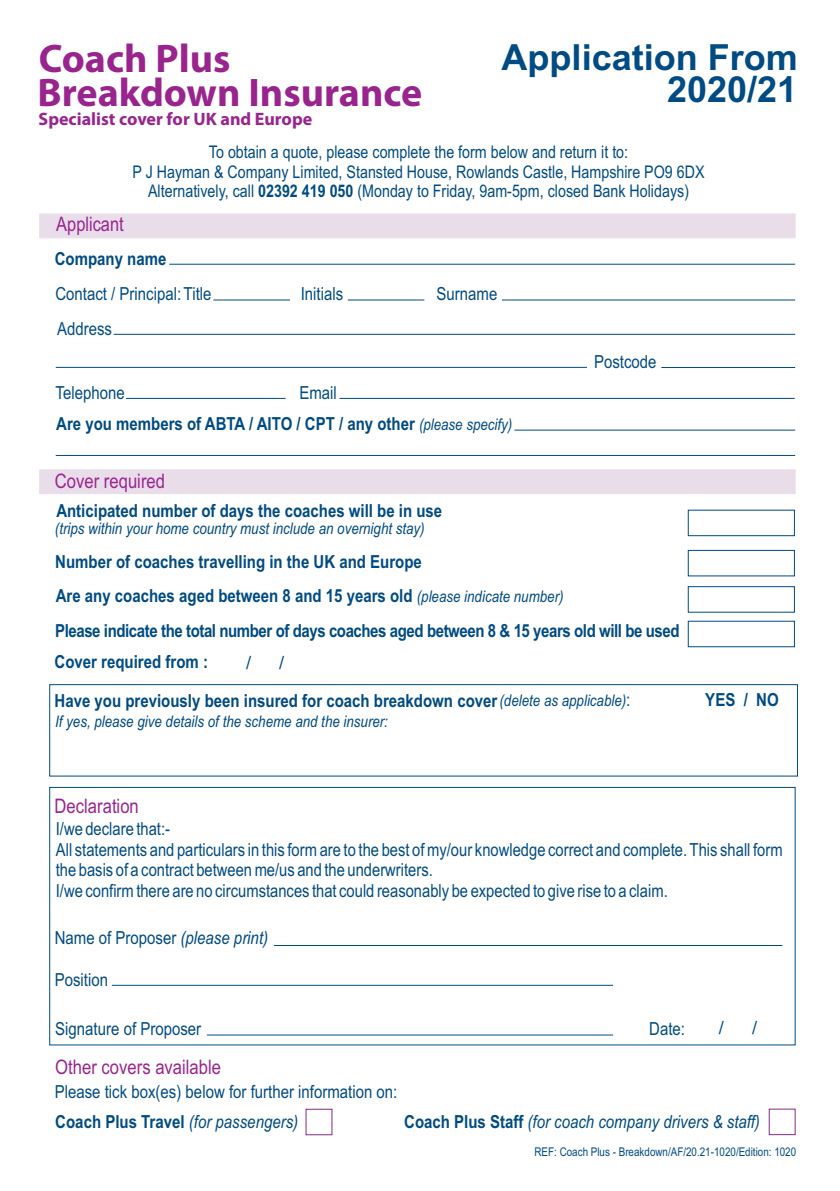
<style>
.page{position:relative;width:840px;height:1191px;background:#fff}
.page>*{position:absolute;margin:0;border:0;box-sizing:border-box;transform-origin:0 0}
.t1{font:700 40px/34.6px "Myriad Pro";color:#99248e}
.t2{font:700 36px/32.2px "Arial";color:#004b84;text-align:right}
.t3{font:20px "Arial Narrow";color:#99248e}
.t4{font:18px/20.4px "Arial Narrow";color:#004b84}
.t5{font:700 18px "Arial Narrow";color:#004b84}
.t6{font:700 18px "Arial Narrow";letter-spacing:-.025em;color:#004b84}
.t7{font:italic 18px "Arial Narrow";color:#004b84}
.t8{font:700 18px "Myriad Pro";color:#99248e}
.t9{font:18px "Arial";color:#004b84}
.t10{font:17.4px/19.8px "Arial Narrow";color:#004b84;text-align:center}
.t11{font:italic 16px "Arial Narrow";color:#004b84}
.t12{font:12px "Arial Narrow";color:#004b84}
.s1{font-weight:700}
.s2{font-weight:400;font-style:italic;font-size:16px}
.s3{font-style:normal;font-size:18px}
.s4{font-style:italic}
.s5{font-weight:400;font-style:italic}
.s6{font-weight:700;font-style:normal}
</style>
<div class="page">
<hr style="left:213px;top:299px;width:77px;height:1px;background:#004b84">
<hr style="left:661px;top:367px;width:133px;height:1px;background:#004b84">
<hr style="left:347px;top:299px;width:77px;height:1px;background:#004b84">
<hr style="left:501px;top:299px;width:293px;height:1px;background:#004b84">
<hr style="left:126px;top:398px;width:159px;height:1px;background:#004b84">
<hr style="left:339px;top:398px;width:455px;height:1px;background:#004b84">
<hr style="left:514px;top:429px;width:280px;height:1px;background:#004b84">
<hr style="left:56px;top:367px;width:530px;height:1px;background:#004b84">
<hr style="left:56px;top:455px;width:738px;height:1px;background:#004b84">
<hr style="left:114px;top:334px;width:680px;height:1px;background:#004b84">
<hr style="left:169px;top:264px;width:625px;height:1px;background:#004b84">
<svg style="left:49px;top:684px;width:748px;height:92px"></svg>
<div style="left:687px;top:510px;width:107px;height:26px;border:1px solid #004b84"></div>
<div style="left:687px;top:550px;width:107px;height:26px;border:1px solid #004b84"></div>
<div style="left:687px;top:586px;width:107px;height:26px;border:1px solid #004b84"></div>
<div style="left:305px;top:1109px;width:27px;height:26px;border:1px solid #892981"></div>
<div style="left:49px;top:787px;width:745px;height:258px;border:1px solid #004b84"></div>
<hr style="left:274px;top:945px;width:508px;height:1px;background:#004b84">
<hr style="left:112px;top:984px;width:500px;height:1px;background:#004b84">
<hr style="left:207px;top:1034px;width:405px;height:1px;background:#004b84">
<svg style="left:39px;top:213px;width:756px;height:26px;background:#e9deea"></svg>
<div style="left:39px;top:469px;width:756px;height:25px;background:#e9ddea"></div>
<h1 class="t1" style="left:37px;top:44px;width:386px">Coach Plus<br>Breakdown Insurance</h1>
<p class="t8" style="left:39px;top:112px;width:275px">Specialist cover for UK and Europe</p>
<h2 class="t2" style="left:501px;top:45px;width:298px">Application From<br>2020/21</h2>
<p class="t3" style="left:56px;top:217px;width:69px">Applicant</p>
<p class="t10" style="left:132px;top:143px;width:573px">To obtain a quote, please complete the form below and return it to:<br>P J Hayman &amp; Company Limited, Stansted House, Rowlands Castle, Hampshire PO9 6DX<br>Alternatively, call <span class="s1">02392 419 050</span> (Monday to Friday, 9am-5pm, closed Bank Holidays)</p>
<p class="t5" style="left:55px;top:251px;width:113px">Company name</p>
<p class="t4" style="left:55px;top:285px;width:157px">Contact / Principal: Title</p>
<p class="t4" style="left:300px;top:285px;width:44px">Initials</p>
<p class="t4" style="left:436px;top:285px;width:62px">Surname</p>
<p class="t4" style="left:57px;top:320px;width:56px">Address</p>
<p class="t4" style="left:56px;top:384px;width:71px">Telephone</p>
<p class="t4" style="left:299px;top:384px;width:39px">Email</p>
<p class="t5" style="left:56px;top:416px;width:457px">Are you members of ABTA / AITO / CPT / any other <span class="s2">(please specify)</span></p>
<p class="t3" style="left:55px;top:474px;width:112px">Cover required</p>
<p class="t5" style="left:56px;top:503px;width:387px">Anticipated number of days the coaches will be in use</p>
<p class="t5" style="left:55px;top:554px;width:368px">Number of coaches travelling in the UK and Europe</p>
<p class="t11" style="left:55px;top:522px;width:371px">(trips within your home country must include an overnight stay)</p>
<p class="t5" style="left:56px;top:589px;width:509px">Are any coaches aged between 8 and 15 years old <span class="s2">(please indicate number)</span></p>
<p class="t4" style="left:593px;top:353px;width:64px">Postcode</p>
<p class="t6" style="left:55px;top:624px;width:625px">Please indicate the total number of days coaches aged between 8 &amp; 15 years old will be used</p>
<p class="t5" style="left:55px;top:655px;width:155px">Cover required from :</p>
<p class="t9" style="left:246px;top:656px;width:7px">/</p>
<p class="t9" style="left:279px;top:656px;width:7px">/</p>
<p class="t11" style="left:499px;top:694px;width:132px">(delete as applicable)<span class="s3">:</span></p>
<p class="t5" style="left:705px;top:693px;width:75px">YES / NO</p>
<p class="t5" style="left:55px;top:693px;width:444px">Have you previously been insured for coach breakdown cover</p>
<p class="t11" style="left:55px;top:716px;width:334px">If yes, please give details of the scheme and the insurer:</p>
<p class="t3" style="left:55px;top:798px;width:86px">Declaration</p>
<p class="t4" style="left:56px;top:820px;width:728px">I/we declare that:-<br>All statements and particulars in this form are to the best of my/our knowledge correct and complete. This shall form the basis of a contract between me/us and the underwriters.<br>I/we confirm there are no circumstances that could reasonably be expected to give rise to a claim.</p>
<p class="t4" style="left:55px;top:929px;width:215px">Name of Proposer <span class="s4">(please print)</span></p>
<p class="t4" style="left:55px;top:970px;width:55px">Position</p>
<p class="t4" style="left:55px;top:1020px;width:147px">Signature of Proposer</p>
<p class="t3" style="left:55px;top:1059px;width:167px">Other covers available</p>
<p class="t4" style="left:55px;top:1083px;width:344px">Please tick box(es) below for further information on:</p>
<p class="t4" style="left:648px;top:1020px;width:37px">Date:</p>
<p class="t9" style="left:718px;top:1021px;width:7px">/</p>
<p class="t9" style="left:751px;top:1021px;width:7px">/</p>
<p class="t5" style="left:55px;top:1114px;width:244px">Coach Plus Travel <span class="s5">(for passengers)</span></p>
<p class="t7" style="left:404px;top:1114px;width:357px"><span class="s6">Coach Plus Staff</span> (for coach company drivers &amp; staff)</p>
<p class="t12" style="left:534px;top:1147px;width:263px">REF: Coach Plus - Breakdown/AF/20.21-1020/Edition: 1020</p>
</div>
